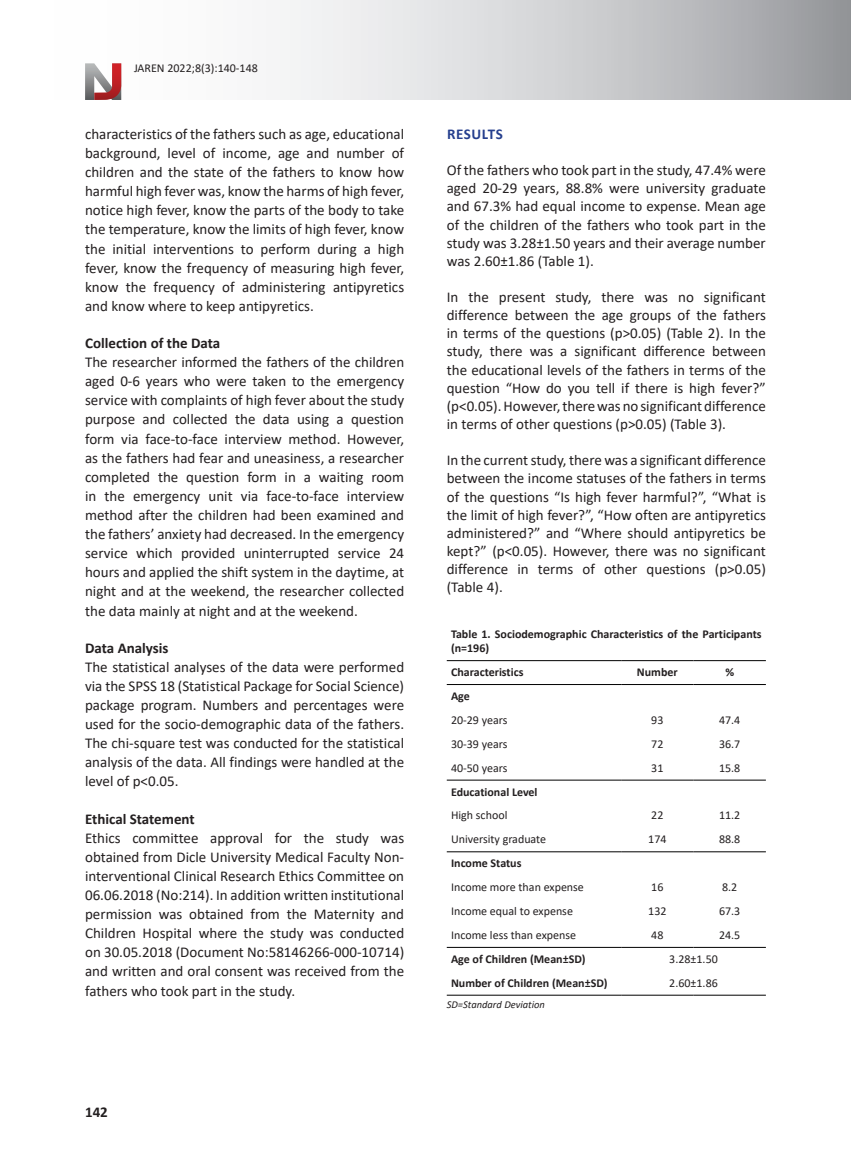
<style>
.page{position:relative;width:851px;height:1170px;background:#fff}
.page>*{position:absolute;margin:0;border:0;box-sizing:border-box;transform-origin:0 0}
.Paragraf{font:15px/19px "Calibri";color:#231f20;text-align:justify}
.Başlık_2{font:700 15px "Calibri";color:#231f20}
.Başlık_1{font:700 15px "Calibri";letter-spacing:.035em;color:#253f8e}
.Tablo_Metin{font:12px "Calibri";color:#231f20}
.Tablo_Metin-2{font:700 12px "Calibri";color:#231f20}
.Tablo_Başlık{font:700 12px/14.4px "Calibri";color:#231f20}
.Tablo_Dipnot{font:italic 10.5px "Calibri";color:#231f20}
</style>
<div class="page">
<svg style="left:121px;top:0;width:729px;height:100px"></svg>
<svg style="left:85px;top:63px;width:36px;height:37px"></svg>
<hr style="left:446px;top:660px;width:175px;height:1px;background:#000">
<hr style="left:621px;top:660px;width:72px;height:1px;background:#000">
<hr style="left:693px;top:660px;width:72px;height:1px;background:#000">
<hr style="left:446px;top:684px;width:175px;height:1px;background:#000">
<hr style="left:621px;top:684px;width:72px;height:1px;background:#000">
<hr style="left:693px;top:684px;width:72px;height:1px;background:#000">
<hr style="left:446px;top:994px;width:175px;height:1px;background:#000">
<hr style="left:621px;top:994px;width:72px;height:1px;background:#000">
<hr style="left:693px;top:994px;width:72px;height:1px;background:#000">
<hr style="left:446px;top:779px;width:175px;height:1px;background:#000">
<hr style="left:621px;top:779px;width:72px;height:1px;background:#000">
<hr style="left:693px;top:779px;width:72px;height:1px;background:#000">
<hr style="left:446px;top:851px;width:175px;height:1px;background:#000">
<hr style="left:621px;top:851px;width:72px;height:1px;background:#000">
<hr style="left:693px;top:851px;width:72px;height:1px;background:#000">
<hr style="left:446px;top:946px;width:175px;height:1px;background:#000">
<hr style="left:621px;top:946px;width:72px;height:1px;background:#000">
<hr style="left:693px;top:946px;width:72px;height:1px;background:#000">
<p class="Tablo_Metin" style="left:134px;top:60px;width:125px">JAREN 2022;8(3):140-148</p>
<p class="Paragraf" style="left:85px;top:124px;width:320px">characteristics of the fathers such as age, educational background, level of income, age and number of children and the state of the fathers to know how harmful high fever was, know the harms of high fever, notice high fever, know the parts of the body to take the temperature, know the limits of high fever, know the initial interventions to perform during a high fever, know the frequency of measuring high fever, know the frequency of administering antipyretics and know where to keep antipyretics.</p>
<p class="Başlık_2" style="left:85px;top:332px;width:137px">Collection of the Data</p>
<p class="Paragraf" style="left:85px;top:352px;width:320px">The researcher informed the fathers of the children aged 0-6 years who were taken to the emergency service with complaints of high fever about the study purpose and collected the data using a question form via face-to-face interview method. However, as the fathers had fear and uneasiness, a researcher completed the question form in a waiting room in the emergency unit via face-to-face interview method after the children had been examined and the fathers’ anxiety had decreased. In the emergency service which provided uninterrupted service 24 hours and applied the shift system in the daytime, at night and at the weekend, the researcher collected the data mainly at night and at the weekend.</p>
<p class="Başlık_2" style="left:85px;top:637px;width:85px">Data Analysis</p>
<p class="Paragraf" style="left:85px;top:656px;width:320px">The statistical analyses of the data were performed via the SPSS 18 (Statistical Package for Social Science) package program. Numbers and percentages were used for the socio-demographic data of the fathers.<br>The chi-square test was conducted for the statistical analysis of the data. All findings were handled at the level of p&lt;0.05.</p>
<p class="Başlık_2" style="left:85px;top:807px;width:111px">Ethical Statement</p>
<p class="Paragraf" style="left:85px;top:827px;width:320px">Ethics committee approval for the study was obtained from Dicle University Medical Faculty Non&shy;interventional Clinical Research Ethics Committee on 06.06.2018 (No:214). In addition written institutional permission was obtained from the Maternity and Children Hospital where the study was conducted on 30.05.2018 (Document No:58146266-000-10714) and written and oral consent was received from the fathers who took part in the study.</p>
<p class="Başlık_2" style="left:85px;top:1101px;width:24px">142</p>
<p class="Başlık_1" style="left:447px;top:123px;width:57px">RESULTS</p>
<p class="Paragraf" style="left:446px;top:161px;width:320px;line-height:18.1px">Of the fathers who took part in the study, 47.4% were aged 20-29 years, 88.8% were university graduate and 67.3% had equal income to expense. Mean age of the children of the fathers who took part in the study was 3.28±1.50 years and their average number was 2.60±1.86 (Table 1).</p>
<p class="Paragraf" style="left:446px;top:287px;width:320px;line-height:18.1px">In the present study, there was no significant difference between the age groups of the fathers in terms of the questions (p&gt;0.05) (Table 2). In the study, there was a significant difference between the educational levels of the fathers in terms of the question “How do you tell if there is high fever?” (p&lt;0.05). However, there was no significant difference in terms of other questions (p&gt;0.05) (Table 3).</p>
<p class="Paragraf" style="left:446px;top:451px;width:320px;line-height:18.1px">In the current study, there was a significant difference between the income statuses of the fathers in terms of the questions “Is high fever harmful?”, “What is the limit of high fever?”, “How often are antipyretics administered?” and “Where should antipyretics be kept?” (p&lt;0.05). However, there was no significant difference in terms of other questions (p&gt;0.05) (Table 4).</p>
<p class="Tablo_Başlık" style="left:451px;top:626px;width:312px">Table 1. Sociodemographic Characteristics of the Participants (n=196)</p>
<p class="Tablo_Metin-2" style="left:451px;top:663px;width:74px">Characteristics</p>
<p class="Tablo_Metin-2" style="left:637px;top:663px;width:42px">Number</p>
<p class="Tablo_Metin-2" style="left:725px;top:663px;width:10px">%</p>
<p class="Tablo_Metin-2" style="left:451px;top:687px;width:20px">Age</p>
<p class="Tablo_Metin" style="left:451px;top:711px;width:58px">20-29 years</p>
<p class="Tablo_Metin" style="left:651px;top:711px;width:14px">93</p>
<p class="Tablo_Metin" style="left:719px;top:711px;width:23px">47.4</p>
<p class="Tablo_Metin" style="left:451px;top:735px;width:58px">30-39 years</p>
<p class="Tablo_Metin" style="left:651px;top:735px;width:14px">72</p>
<p class="Tablo_Metin" style="left:719px;top:735px;width:23px">36.7</p>
<p class="Tablo_Metin" style="left:451px;top:759px;width:58px">40-50 years</p>
<p class="Tablo_Metin" style="left:651px;top:759px;width:14px">31</p>
<p class="Tablo_Metin" style="left:719px;top:759px;width:23px">15.8</p>
<p class="Tablo_Metin-2" style="left:451px;top:783px;width:88px">Educational Level</p>
<p class="Tablo_Metin" style="left:451px;top:807px;width:58px">High school</p>
<p class="Tablo_Metin" style="left:651px;top:807px;width:14px">22</p>
<p class="Tablo_Metin" style="left:719px;top:807px;width:23px">11.2</p>
<p class="Tablo_Metin" style="left:451px;top:830px;width:97px">University graduate</p>
<p class="Tablo_Metin" style="left:648px;top:830px;width:20px">174</p>
<p class="Tablo_Metin" style="left:719px;top:830px;width:23px">88.8</p>
<p class="Tablo_Metin-2" style="left:451px;top:854px;width:72px">Income Status</p>
<p class="Tablo_Metin" style="left:451px;top:878px;width:134px">Income more than expense</p>
<p class="Tablo_Metin" style="left:651px;top:878px;width:14px">16</p>
<p class="Tablo_Metin" style="left:722px;top:878px;width:17px">8.2</p>
<p class="Tablo_Metin" style="left:451px;top:902px;width:123px">Income equal to expense</p>
<p class="Tablo_Metin" style="left:648px;top:902px;width:20px">132</p>
<p class="Tablo_Metin" style="left:719px;top:902px;width:23px">67.3</p>
<p class="Tablo_Metin" style="left:451px;top:926px;width:127px">Income less than expense</p>
<p class="Tablo_Metin" style="left:651px;top:926px;width:14px">48</p>
<p class="Tablo_Metin" style="left:719px;top:926px;width:23px">24.5</p>
<p class="Tablo_Metin-2" style="left:451px;top:950px;width:136px">Age of Children (Mean±SD)</p>
<p class="Tablo_Metin" style="left:669px;top:950px;width:50px">3.28±1.50</p>
<p class="Tablo_Metin-2" style="left:451px;top:974px;width:158px">Number of Children (Mean±SD)</p>
<p class="Tablo_Metin" style="left:669px;top:974px;width:50px">2.60±1.86</p>
<p class="Tablo_Dipnot" style="left:446px;top:997px;width:100px">SD=Standard Deviation</p>
</div>
